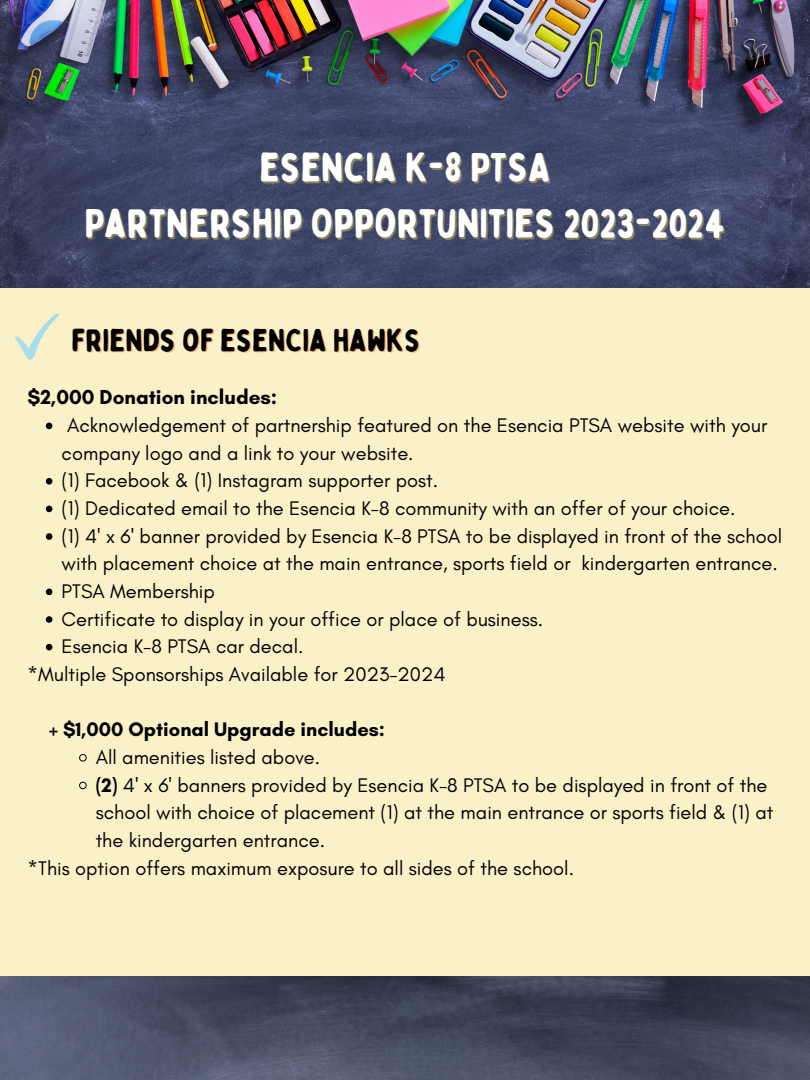
<style>
.page{position:relative;width:810px;height:1080px;background:#faf1c8}
.page>*{position:absolute;margin:0;border:0;box-sizing:border-box;transform-origin:0 0}
.t1{font:40.38px "Bobby Jones Soft";color:#fff}
.t2{font:31.38px "Bobby Jones Soft";color:#000}
.t3{font:700 20.62px "Glacial Indifference";color:#000}
.t4{font:20px/27.6px "Glacial Indifference";color:#000}
.t5{font:700 20px "Glacial Indifference";color:#000}
.s1{font-weight:700}
</style>
<div class="page">
<svg style="left:14px;top:313px;width:45px;height:47px"></svg>
<img style="left:0;top:0;width:810px;height:288px">
<img style="left:0;top:977px;width:810px;height:103px">
<svg style="left:46px;top:423px;width:6px;height:6px"></svg>
<svg style="left:46px;top:478px;width:6px;height:7px"></svg>
<svg style="left:46px;top:506px;width:6px;height:6px"></svg>
<svg style="left:46px;top:533px;width:6px;height:7px"></svg>
<svg style="left:46px;top:589px;width:6px;height:6px"></svg>
<svg style="left:46px;top:616px;width:6px;height:7px"></svg>
<svg style="left:46px;top:644px;width:6px;height:6px"></svg>
<svg style="left:79px;top:754px;width:8px;height:8px"></svg>
<svg style="left:79px;top:782px;width:8px;height:7px"></svg>
<p class="t1" style="left:260px;top:142px;width:292px">ESENCIA K-8 PTSA</p>
<p class="t1" style="left:84px;top:198px;width:643px">PARTNERSHIP OPPORTUNITIES 2023-2024</p>
<p class="t2" style="left:72px;top:321px;width:351px">FRIENDS OF ESENCIA HAWKS</p>
<p class="t3" style="left:28px;top:384px;width:251px">$2,000 Donation includes:</p>
<p class="t4" style="left:62px;top:411px;width:707px">Acknowledgement of partnership featured on the Esencia PTSA website with your company logo and a link to your website.</p>
<p class="t4" style="left:62px;top:467px;width:378px">(1) Facebook &amp; (1) Instagram supporter post.</p>
<p class="t4" style="left:62px;top:494px;width:675px">(1) Dedicated email to the Esencia K-8 community with an offer of your choice.</p>
<p class="t4" style="left:62px;top:522px;width:722px">(1) 4' x 6' banner provided by Esencia K-8 PTSA to be displayed in front of the school with placement choice at the main entrance, sports field or kindergarten entrance.</p>
<p class="t4" style="left:62px;top:577px;width:155px">PTSA Membership</p>
<p class="t4" style="left:62px;top:605px;width:483px">Certificate to display in your office or place of business.</p>
<p class="t4" style="left:62px;top:632px;width:243px">Esencia K-8 PTSA car decal.</p>
<p class="t4" style="left:28px;top:660px;width:420px">*Multiple Sponsorships Available for 2023-2024</p>
<p class="t5" style="left:49px;top:717px;width:337px">+ $1,000 Optional Upgrade includes:</p>
<p class="t4" style="left:96px;top:743px;width:226px">All amenities listed above.</p>
<p class="t4" style="left:96px;top:771px;width:679px"><span class="s1">(2)</span> 4' x 6' banners provided by Esencia K-8 PTSA to be displayed in front of the school with choice of placement (1) at the main entrance or sports field &amp; (1) at the kindergarten entrance.</p>
<p class="t4" style="left:28px;top:854px;width:548px">*This option offers maximum exposure to all sides of the school.</p>
</div>
